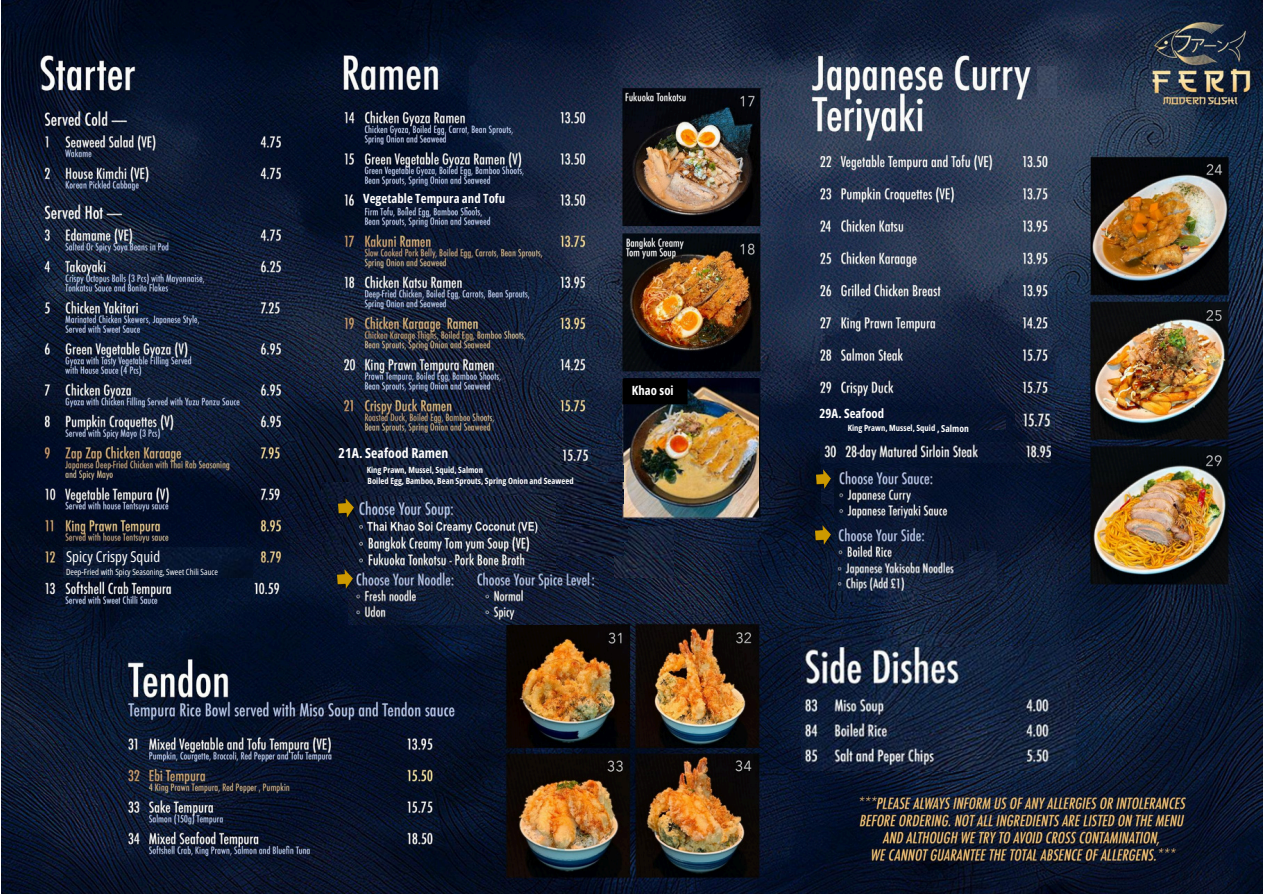
<style>
.page{position:relative;width:1264px;height:894px;background:#fff}
.page>*{position:absolute;margin:0;border:0;box-sizing:border-box;transform-origin:0 0}
.t1{font:14.85px "Open Sans Condensed";letter-spacing:.005em;color:#fff}
.t2{font:700 13.8px "Open Sans Condensed";letter-spacing:.005em;color:#fff}
.t3{font:700 12.75px "Open Sans Condensed";letter-spacing:.005em;color:#fff}
.t4{font:700 9.6px "Open Sans Condensed";letter-spacing:.005em;color:#fff}
.t5{font:700 8.55px "Open Sans Condensed";letter-spacing:.005em;color:#fff}
.t6{font:8.55px "Open Sans Condensed";letter-spacing:.005em;color:#fff}
</style>
<div class="page">
<img style="left:1px;top:0;width:1261px;height:893px">
<img style="left:63px;top:547px;width:189px;height:30px">
<img style="left:374px;top:481px;width:187px;height:2px">
<img style="left:622px;top:378px;width:136px;height:140px">
<img style="left:618px;top:373px;width:74px;height:36px">
<img style="left:827px;top:551px;width:169px;height:38px">
<img style="left:363px;top:191px;width:172px;height:16px">
<img style="left:801px;top:646px;width:274px;height:124px">
<img style="left:614px;top:526px;width:60px;height:51px">
<img style="left:322px;top:540px;width:301px;height:15px">
<img style="left:322px;top:489px;width:301px;height:14px">
<img style="left:321px;top:483px;width:300px;height:14px">
<img style="left:1037px;top:66px;width:19px;height:32px">
<img style="left:336px;top:448px;width:287px;height:33px">
<img style="left:326px;top:526px;width:301px;height:15px">
<img style="left:560px;top:447px;width:30px;height:15px">
<img style="left:816px;top:412px;width:189px;height:18px">
<img style="left:1015px;top:413px;width:46px;height:14px">
<img style="left:1027px;top:426px;width:47px;height:13px">
<img style="left:822px;top:463px;width:146px;height:40px">
<img style="left:834px;top:468px;width:134px;height:125px">
<img style="left:820px;top:442px;width:230px;height:21px">
<img style="left:1022px;top:405px;width:32px;height:25px">
<img style="left:811px;top:466px;width:24px;height:28px">
<img style="left:816px;top:469px;width:15px;height:19px">
<img style="left:810px;top:521px;width:25px;height:28px">
<img style="left:815px;top:525px;width:15px;height:19px">
<img style="left:343px;top:496px;width:213px;height:75px">
<img style="left:333px;top:495px;width:25px;height:28px">
<img style="left:338px;top:498px;width:15px;height:19px">
<img style="left:349px;top:571px;width:250px;height:53px">
<img style="left:333px;top:566px;width:23px;height:28px">
<img style="left:338px;top:569px;width:14px;height:19px">
<img style="left:801px;top:634px;width:173px;height:12px">
<img style="left:835px;top:591px;width:81px;height:10px">
<p class="t1" style="left:66px;top:545px;width:96px">Spicy Crispy Squid</p>
<p class="t6" style="left:66px;top:566px;width:154px">Deep-Fried with Spicy Seasoning, Sweet Chili Sauce</p>
<p class="t3" style="left:363px;top:189px;width:143px">Vegetable Tempura and Tofu</p>
<h1 class="t2" style="left:338px;top:443px;width:111px">21A. Seafood Ramen</h1>
<p class="t5" style="left:367px;top:463px;width:118px">King Prawn, Mussel, Squid, Salmon</p>
<p class="t5" style="left:367px;top:475px;width:207px">Boiled Egg, Bamboo, Bean Sprouts, Spring Onion and Seaweed</p>
<h1 class="t3" style="left:632px;top:381px;width:43px">Khao soi</h1>
<p class="t3" style="left:819px;top:404px;width:66px">29A. Seafood</p>
<p class="t4" style="left:937px;top:421px;width:33px">, Salmon</p>
<p class="t5" style="left:847px;top:421px;width:89px">King Prawn, Mussel, Squid</p>
</div>
